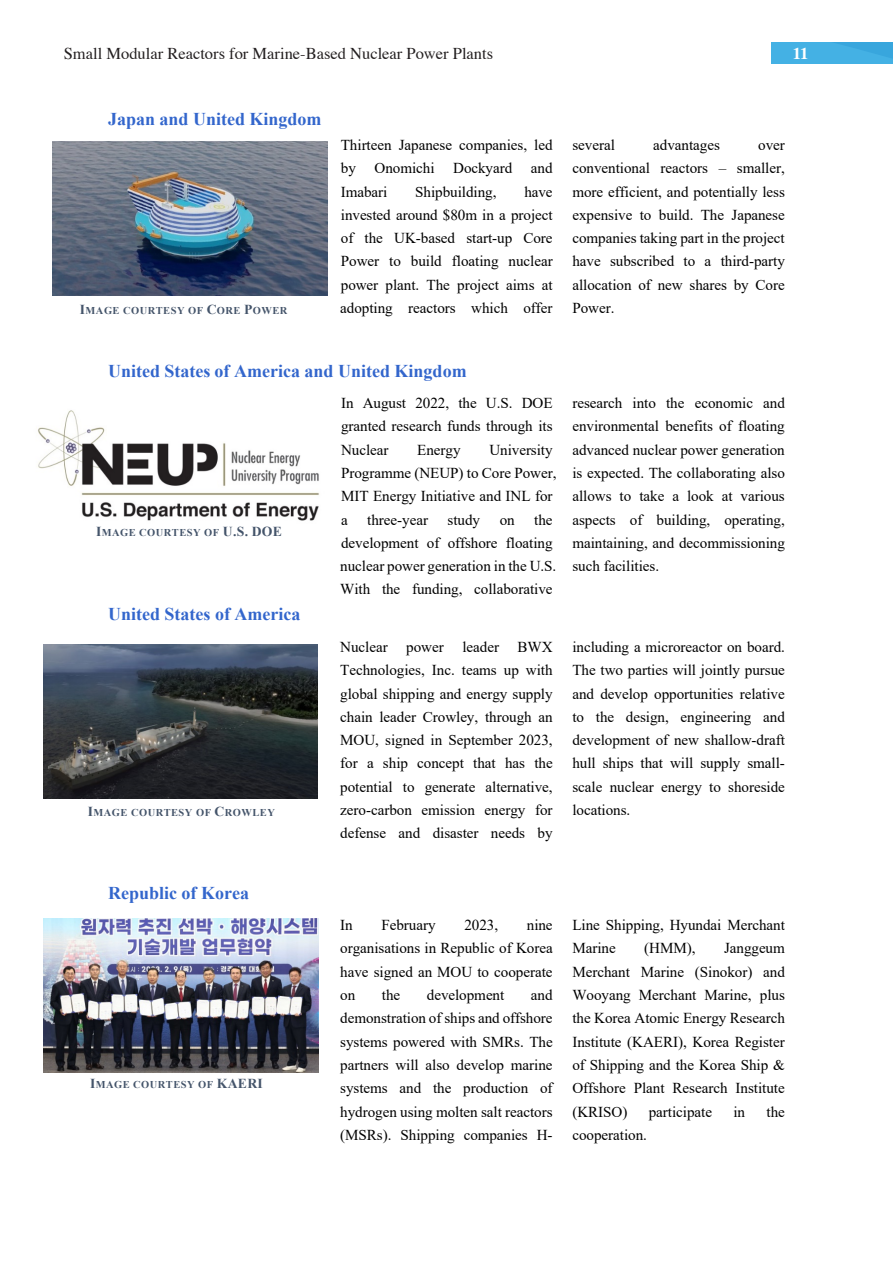
<style>
.page{position:relative;width:893px;height:1263px;background:#fff}
.page>*{position:absolute;margin:0;border:0;box-sizing:border-box;transform-origin:0 0}
.t1{font:700 18px "Times New Roman";color:#36c}
.t2{font:16.5px "Times";color:#231f20}
.t3{font:700 16.5px "Times";color:#fff}
.t4{font:15.15px/23.2px "Times New Roman";letter-spacing:-.005em;color:#000;text-align:justify}
.t5{font:700 10.5px "Times New Roman";letter-spacing:.045em;color:#44546a}
.s1{font-size:13.65px}
</style>
<div class="page">
<img style="left:53px;top:141px;width:274px;height:154px">
<img style="left:38px;top:410px;width:282px;height:111px">
<img style="left:44px;top:644px;width:274px;height:155px">
<img style="left:44px;top:918px;width:274px;height:154px">
<svg style="left:772px;top:43px;width:121px;height:21px;background:#41afe2"></svg>
<p class="t2" style="left:64px;top:38px;width:431px">Small Modular Reactors for Marine-Based Nuclear Power Plants</p>
<p class="t3" style="left:793px;top:38px;width:17px">11</p>
<p class="t1" style="left:108px;top:106px;width:215px">Japan and United Kingdom</p>
<p class="t5" style="left:80px;top:302px;width:209px"><span class="s1">I</span>MAGE COURTESY OF <span class="s1">C</span>ORE <span class="s1">P</span>OWER</p>
<p class="t4" style="left:341px;top:133px;width:213px">Thirteen Japanese companies, led by Onomichi Dockyard and Imabari</p>
<p class="t4" style="left:340px;top:179px;width:214px;text-indent:184px">have invested around $80m in a project of the UK-based start-up Core Power to build floating nuclear power plant. The project aims at adopting reactors which offer</p>
<p class="t4" style="left:415px;top:179px;width:83px">Shipbuilding,</p>
<p class="t4" style="left:572px;top:133px;width:44px">several</p>
<p class="t4" style="left:653px;top:133px;width:68px">advantages</p>
<p class="t4" style="left:572px;top:133px;width:214px;text-indent:186px">over conventional reactors – smaller, more efficient, and potentially less expensive to build. The Japanese companies taking part in the project have subscribed to a third-party allocation of new shares by Core Power.</p>
<p class="t1" style="left:108px;top:358px;width:360px">United States of America and United Kingdom</p>
<p class="t4" style="left:341px;top:391px;width:213px">In August 2022, the U.S. DOE granted research funds through its Nuclear</p>
<p class="t4" style="left:341px;top:438px;width:217px;text-align:left;text-indent:148px">University<br>Programme (NEUP) to Core Power,<br>MIT Energy Initiative and INL for a</p>
<p class="t4" style="left:417px;top:438px;width:45px">Energy</p>
<p class="t4" style="left:340px;top:507px;width:218px;text-align:left;text-indent:194px">the development of offshore floating nuclear power generation in the U.S.<br>With the funding, collaborative</p>
<p class="t4" style="left:367px;top:507px;width:62px">three-year</p>
<p class="t4" style="left:448px;top:507px;width:34px">study</p>
<p class="t4" style="left:500px;top:507px;width:17px">on</p>
<p class="t5" style="left:96px;top:525px;width:187px"><span class="s1">I</span>MAGE COURTESY OF <span class="s1">U.S. DOE</span></p>
<p class="t1" style="left:108px;top:601px;width:194px">United States of America</p>
<p class="t4" style="left:572px;top:391px;width:214px">research into the economic and environmental benefits of floating advanced nuclear power generation is expected. The collaborating also allows to take a look at various aspects of building, operating, maintaining, and decommissioning such facilities.</p>
<p class="t5" style="left:88px;top:805px;width:189px"><span class="s1">I</span>MAGE COURTESY OF <span class="s1">C</span>ROWLEY</p>
<p class="t1" style="left:108px;top:880px;width:142px">Republic of Korea</p>
<p class="t5" style="left:90px;top:1077px;width:174px"><span class="s1">I</span>MAGE COURTESY OF <span class="s1">KAERI</span></p>
<p class="t4" style="left:340px;top:635px;width:214px">Nuclear power leader BWX Technologies, Inc. teams up with global shipping and energy supply chain leader Crowley, through an MOU, signed in September 2023, for a ship concept that has the potential to generate alternative, zero-carbon emission energy for defense and disaster needs by</p>
<p class="t4" style="left:572px;top:635px;width:214px">including a microreactor on board.<br>The two parties will jointly pursue and develop opportunities relative to the design, engineering and development of new shallow-draft hull ships that will supply small&shy;scale nuclear energy to shoreside locations.</p>
<p class="t4" style="left:340px;top:913px;width:214px;text-indent:187px">nine organisations in Republic of Korea have signed an MOU to cooperate on</p>
<p class="t4" style="left:340px;top:913px;width:14px">In</p>
<p class="t4" style="left:381px;top:913px;width:56px">February</p>
<p class="t4" style="left:464px;top:913px;width:35px">2023,</p>
<p class="t4" style="left:340px;top:983px;width:214px;text-indent:191px">and demonstration of ships and offshore systems powered with SMRs. The partners will also develop marine systems and the production of hydrogen using molten salt reactors (MSRs). Shipping companies H-</p>
<p class="t4" style="left:382px;top:983px;width:20px">the</p>
<p class="t4" style="left:427px;top:983px;width:79px">development</p>
<p class="t4" style="left:572px;top:913px;width:214px">Line Shipping, Hyundai Merchant<br>Marine</p>
<p class="t4" style="left:644px;top:936px;width:53px">(HMM),</p>
<p class="t4" style="left:572px;top:936px;width:214px;text-indent:152px">Janggeum Merchant Marine (Sinokor) and Wooyang Merchant Marine, plus the Korea Atomic Energy Research Institute (KAERI), Korea Register of Shipping and the Korea Ship &amp; Offshore Plant Research Institute (KRISO)</p>
<p class="t4" style="left:649px;top:1099px;width:65px">participate</p>
<p class="t4" style="left:733px;top:1099px;width:13px">in</p>
<p class="t4" style="left:766px;top:1099px;width:20px">the</p>
<p class="t4" style="left:572px;top:1123px;width:76px">cooperation.</p>
</div>
